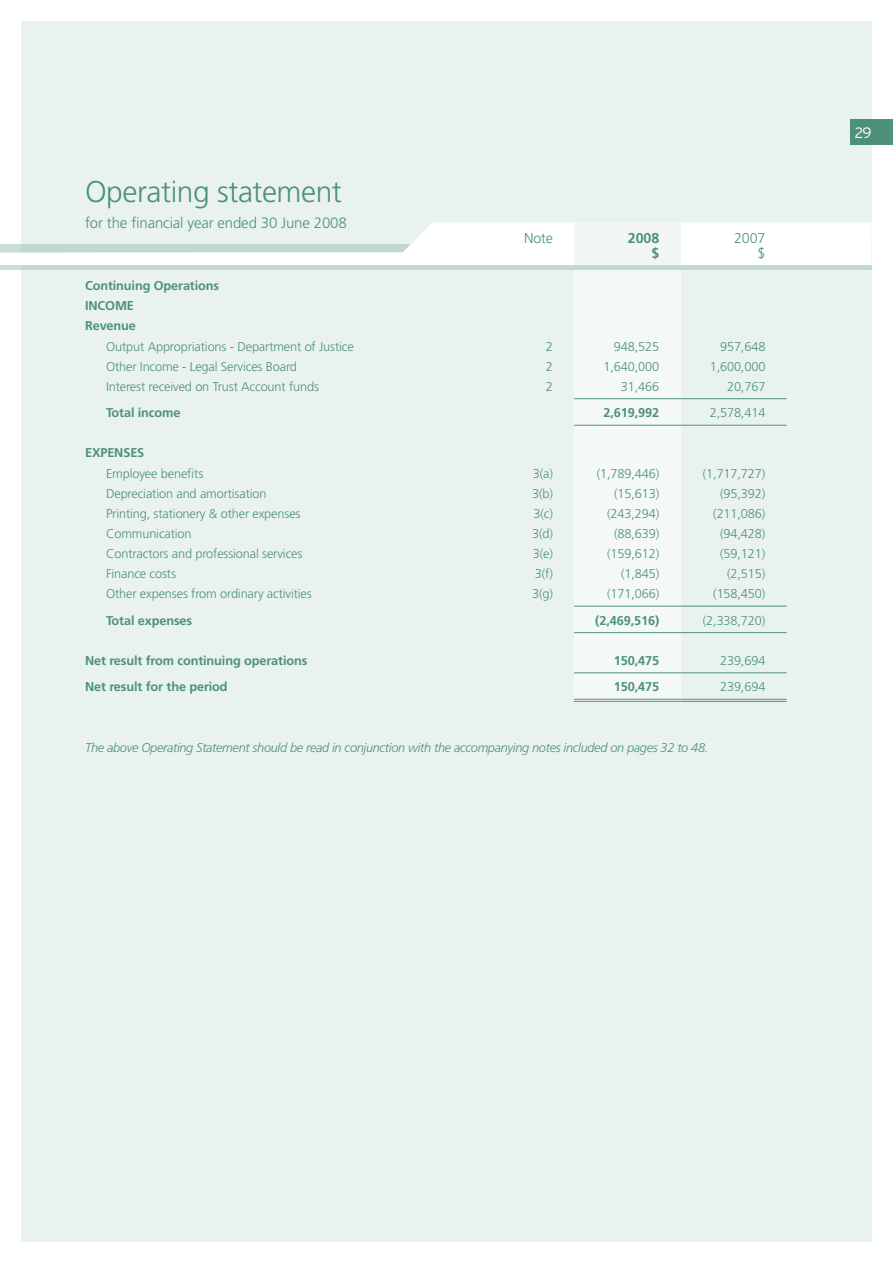
<style>
.page{position:relative;width:893px;height:1263px;background:#fff}
.page>*{position:absolute;margin:0;border:0;box-sizing:border-box;transform-origin:0 0}
.t1{font:300 30px "Frutiger CE";letter-spacing:-.015em;color:#4d917b}
.t2{font:300 15px "Frutiger";letter-spacing:-.01em;color:#4d917b}
.t3{font:300 15px "Interstate";color:#fff}
.t4{font:300 14.25px "Frutiger CE";letter-spacing:-.01em;color:#4d917b}
.t5{font:700 14.25px "Frutiger CE";color:#4d917b}
.t6{font:300 12.75px/20.1px "Frutiger CE";letter-spacing:-.01em;color:#4d917b}
.t7{font:700 12.75px "Frutiger CE";letter-spacing:-.01em;color:#4d917b}
.t8{font:italic 300 12.75px "Frutiger CE";letter-spacing:-.025em;color:#4d917b}
.s1{font-weight:700}
</style>
<div class="page">
<div style="left:21px;top:21px;width:851px;height:1221px;background:#eaf2ef"></div>
<div style="left:850px;top:119px;width:43px;height:26px;background:#4d917b"></div>
<div style="left:574px;top:269px;width:106px;height:434px;background:#f4f8f6"></div>
<div style="left:0;top:244px;width:872px;height:25px;background:#c1d8d1"></div>
<svg style="left:0;top:223px;width:872px;height:42px"></svg>
<div style="left:574px;top:223px;width:106px;height:42px;background:#f2f7f5"></div>
<hr style="left:574px;top:398px;width:213px;height:1px;background:#4d917b">
<hr style="left:574px;top:425px;width:213px;height:1px;background:#4d917b">
<hr style="left:574px;top:606px;width:213px;height:1px;background:#4d917b">
<hr style="left:574px;top:632px;width:213px;height:1px;background:#4d917b">
<hr style="left:574px;top:672px;width:213px;height:1px;background:#4d917b">
<hr style="left:574px;top:699px;width:213px;height:1px;background:#4d917b">
<hr style="left:574px;top:701px;width:213px;height:1px;background:#4d917b">
<p class="t1" style="left:85px;top:174px;width:258px">Operating statement</p>
<p class="t2" style="left:85px;top:215px;width:263px">for the financial year ended 30 June 2008</p>
<p class="t4" style="left:524px;top:230px;width:30px">Note</p>
<p class="t5" style="left:628px;top:230px;width:33px">2008</p>
<p class="t4" style="left:734px;top:230px;width:33px">2007</p>
<p class="t5" style="left:651px;top:245px;width:9px">$</p>
<p class="t4" style="left:757px;top:245px;width:9px">$</p>
<p class="t7" style="left:85px;top:278px;width:136px">Continuing Operations</p>
<p class="t7" style="left:85px;top:298px;width:50px">INCOME</p>
<p class="t7" style="left:85px;top:318px;width:52px">Revenue</p>
<p class="t6" style="left:106px;top:336px;width:249px">Output Appropriations - Department of Justice</p>
<p class="t6" style="left:546px;top:336px;width:9px">2</p>
<p class="t6" style="left:614px;top:336px;width:47px">948,525</p>
<p class="t6" style="left:720px;top:336px;width:47px">957,648</p>
<p class="t6" style="left:106px;top:356px;width:192px">Other Income - Legal Services Board</p>
<p class="t6" style="left:546px;top:356px;width:9px">2</p>
<p class="t6" style="left:603px;top:356px;width:57px">1,640,000</p>
<p class="t6" style="left:710px;top:356px;width:57px">1,600,000</p>
<p class="t6" style="left:106px;top:376px;width:215px">Interest received on Trust Account funds</p>
<p class="t6" style="left:546px;top:376px;width:9px">2</p>
<p class="t6" style="left:621px;top:376px;width:40px">31,466</p>
<p class="t6" style="left:727px;top:376px;width:40px">20,767</p>
<p class="t7" style="left:106px;top:405px;width:76px">Total income</p>
<p class="t7" style="left:603px;top:405px;width:57px">2,619,992</p>
<p class="t6" style="left:710px;top:403px;width:57px">2,578,414</p>
<p class="t6" style="left:106px;top:443px;width:99px;text-indent:-21px"><span class="s1">EXPENSES<br></span>Employee benefits</p>
<p class="t6" style="left:533px;top:463px;width:22px">3(a)</p>
<p class="t6" style="left:597px;top:463px;width:64px">(1,789,446)</p>
<p class="t6" style="left:703px;top:463px;width:64px">(1,717,727)</p>
<p class="t6" style="left:106px;top:483px;width:162px">Depreciation and amortisation</p>
<p class="t6" style="left:532px;top:483px;width:22px">3(b)</p>
<p class="t6" style="left:614px;top:483px;width:47px">(15,613)</p>
<p class="t6" style="left:720px;top:483px;width:47px">(95,392)</p>
<p class="t6" style="left:106px;top:503px;width:196px">Printing, stationery &amp; other expenses</p>
<p class="t6" style="left:533px;top:503px;width:21px">3(c)</p>
<p class="t6" style="left:607px;top:503px;width:54px">(243,294)</p>
<p class="t6" style="left:713px;top:503px;width:54px">(211,086)</p>
<p class="t6" style="left:106px;top:523px;width:87px">Communication</p>
<p class="t6" style="left:532px;top:523px;width:22px">3(d)</p>
<p class="t6" style="left:614px;top:523px;width:47px">(88,639)</p>
<p class="t6" style="left:720px;top:523px;width:47px">(94,428)</p>
<p class="t6" style="left:106px;top:543px;width:198px">Contractors and professional services</p>
<p class="t6" style="left:533px;top:543px;width:22px">3(e)</p>
<p class="t6" style="left:607px;top:543px;width:54px">(159,612)</p>
<p class="t6" style="left:720px;top:543px;width:47px">(59,121)</p>
<p class="t6" style="left:106px;top:563px;width:72px">Finance costs</p>
<p class="t6" style="left:535px;top:563px;width:20px">3(f)</p>
<p class="t6" style="left:621px;top:563px;width:40px">(1,845)</p>
<p class="t6" style="left:727px;top:563px;width:40px">(2,515)</p>
<p class="t6" style="left:106px;top:584px;width:207px">Other expenses from ordinary activities</p>
<p class="t6" style="left:532px;top:584px;width:22px">3(g)</p>
<p class="t6" style="left:607px;top:584px;width:54px">(171,066)</p>
<p class="t6" style="left:713px;top:584px;width:54px">(158,450)</p>
<p class="t7" style="left:106px;top:613px;width:88px">Total expenses</p>
<p class="t7" style="left:595px;top:613px;width:65px">(2,469,516)</p>
<p class="t6" style="left:703px;top:610px;width:64px">(2,338,720)</p>
<p class="t7" style="left:85px;top:653px;width:224px">Net result from continuing operations</p>
<p class="t7" style="left:614px;top:653px;width:47px">150,475</p>
<p class="t6" style="left:720px;top:650px;width:47px">239,694</p>
<p class="t7" style="left:85px;top:679px;width:144px">Net result for the period</p>
<p class="t7" style="left:614px;top:679px;width:47px">150,475</p>
<p class="t6" style="left:720px;top:677px;width:47px">239,694</p>
<p class="t8" style="left:85px;top:740px;width:625px">The above Operating Statement should be read in conjunction with the accompanying notes included on pages 32 to 48.</p>
<p class="t3" style="left:855px;top:124px;width:19px">29</p>
</div>
